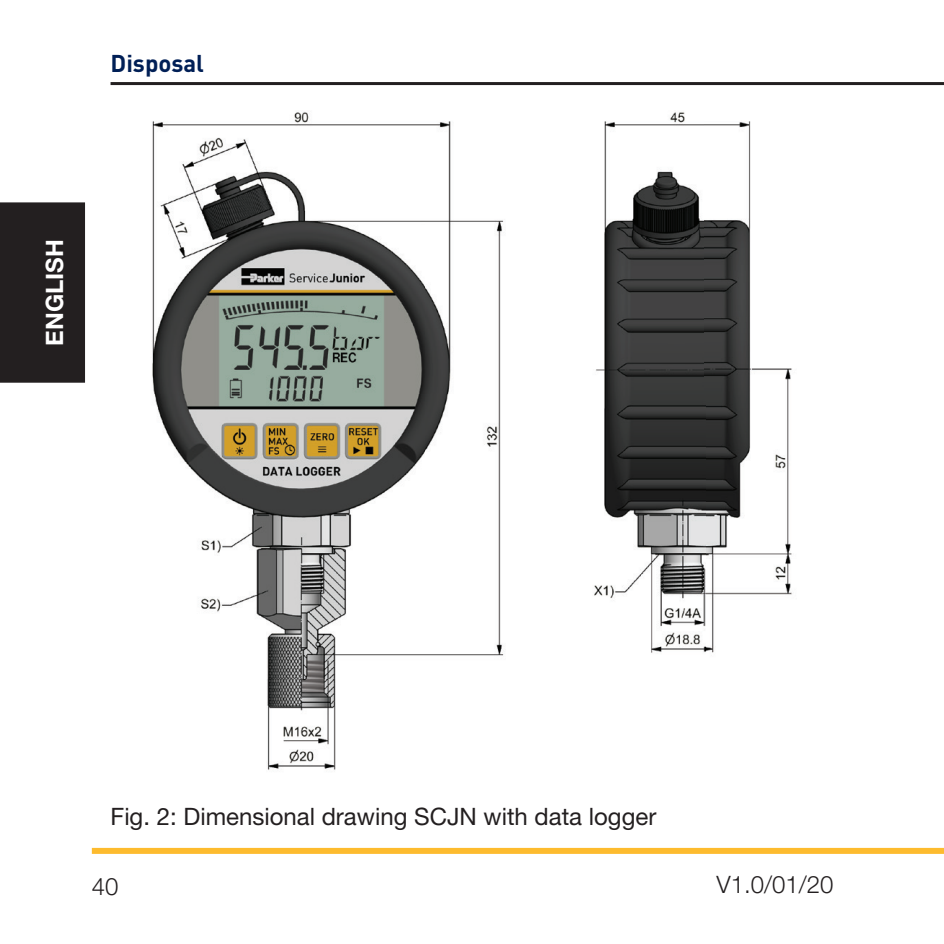
<style>
.page{position:relative;width:944px;height:944px;background:#fff}
.page>*{position:absolute;margin:0;border:0;box-sizing:border-box;transform-origin:0 0}
.t1{font:24px "Helvetica Neue LT Std";color:#231f20}
.t2{font:300 24px "Helvetica Neue LT Std";color:#231f20}
.t3{font:700 24px "DINOT";color:#001f56}
.t4{font:700 24px "Helvetica Neue LT Std";color:#fff}
</style>
<div class="page">
<hr style="left:111px;top:82px;width:833px;height:3px;background:#231f20">
<div style="left:92px;top:848px;width:852px;height:6px;background:#fdbb2e"></div>
<div style="left:2px;top:204px;width:82px;height:177px;background:#231f20"></div>
<div style="left:0;top:202px;width:85px;height:181px;border:3px solid #231f20"></div>
<img style="left:152px;top:112px;width:640px;height:658px">
<p class="t3" style="left:111px;top:47px;width:95px">Disposal</p>
<p class="t4" style="left:40px;top:346px;width:108px;rotate:-90deg">ENGLISH</p>
<p class="t1" style="left:111px;top:802px;width:547px">Fig. 2: Dimensional drawing SCJN with data logger</p>
<p class="t2" style="left:92px;top:871px;width:28px">40</p>
<p class="t2" style="left:716px;top:870px;width:118px">V1.0/01/20</p>
</div>
